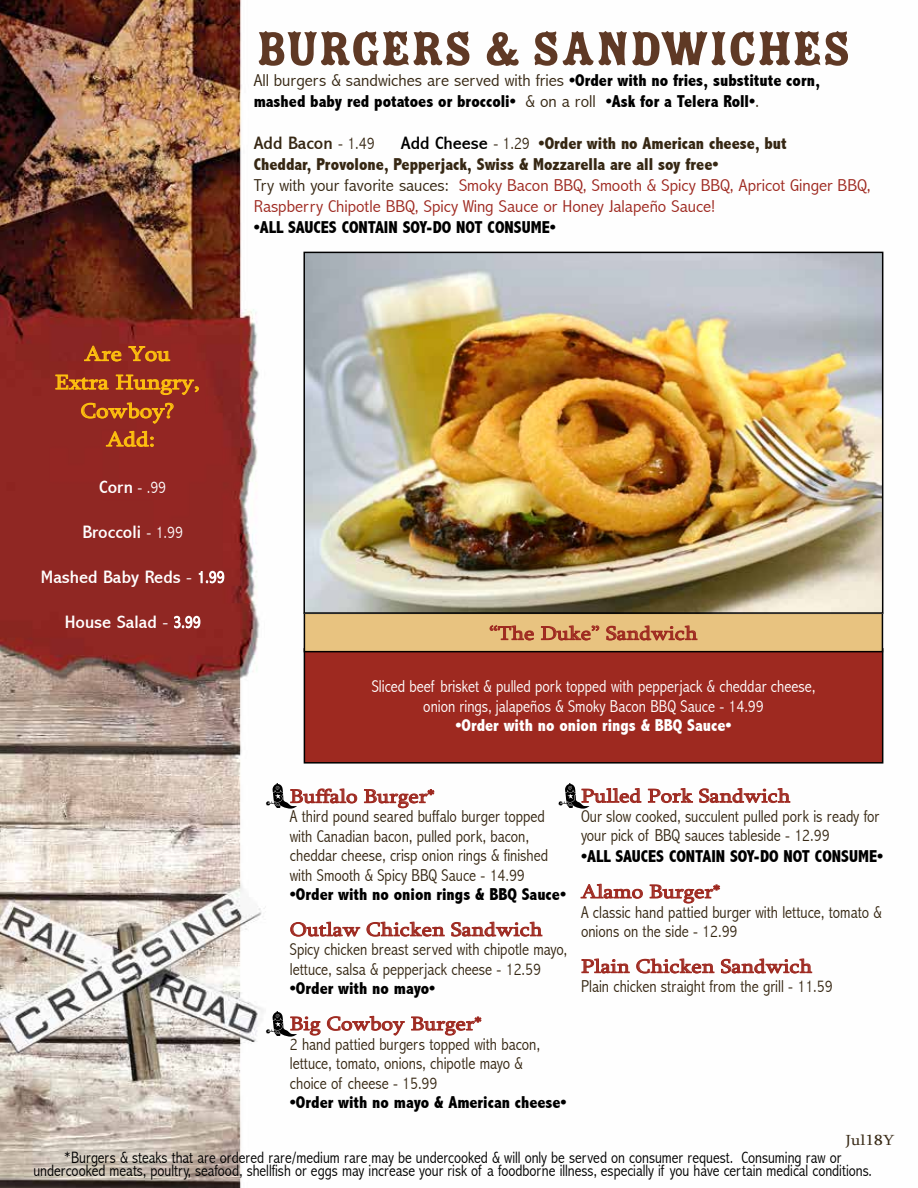
<style>
.page{position:relative;width:918px;height:1188px;background:#fff}
.page>*{position:absolute;margin:0;border:0;box-sizing:border-box;transform-origin:0 0}
.t1{font:52.5px "Zebrawood Std Fill";color:#5f3925}
.t2{font:21px/28.5px "Sylfaen";color:#fec00f;text-align:center;scale:1.15 1}
.t3{font:19.5px "Sylfaen";color:#9e2920;scale:1.15 1}
.t4{font:condensed 18px "Abadi";color:#fff;scale:1.15 1}
.t5{font:condensed 18px "Abadi";color:#362713;scale:1.15 1}
.t6{font:300 condensed 17.25px/19.5px "Abadi";color:#362713}
.t7{font:800 condensed 17.25px/21px "Abadi";color:#000}
.t8{font:300 condensed 17.25px/21px "Abadi";color:#9e2920;scale:1.15 1}
.t9{font:300 condensed 17.25px/19.5px "Abadi";color:#fff;text-align:center}
.t10{font:800 condensed 17.25px "Abadi";color:#fff}
.t11{font:300 condensed 16.5px/13.5px "Abadi";color:#000;text-align:center}
.t12{font:15px "Sylfaen";color:#362713;scale:1.15 1}
.s1{font-weight:300;color:#362713}
.s2{font-weight:300;font-size:17.25px}
.s3{font-weight:400;font-size:18px;color:#000}
.s4{color:#362713}
.s5{font-weight:800;color:#362713}
.s6{font-weight:300}
</style>
<div class="page">
<img style="left:0;top:0;width:884px;height:1188px">
<svg style="left:845px;top:1127px;width:39px;height:22px"></svg>
<svg style="left:364px;top:788px;width:71px;height:21px"></svg>
<svg style="left:290px;top:921px;width:155px;height:16px"></svg>
<svg style="left:451px;top:921px;width:92px;height:21px"></svg>
<svg style="left:327px;top:1016px;width:78px;height:21px"></svg>
<svg style="left:411px;top:1015px;width:71px;height:21px"></svg>
<svg style="left:648px;top:788px;width:45px;height:15px"></svg>
<svg style="left:699px;top:788px;width:92px;height:21px"></svg>
<svg style="left:580px;top:881px;width:63px;height:20px"></svg>
<svg style="left:649px;top:883px;width:71px;height:21px"></svg>
<svg style="left:581px;top:958px;width:49px;height:16px"></svg>
<svg style="left:636px;top:958px;width:79px;height:16px"></svg>
<svg style="left:721px;top:958px;width:92px;height:21px"></svg>
<svg style="left:266px;top:783px;width:92px;height:26px"></svg>
<div style="left:304px;top:649px;width:579px;height:114px;background:#9e2920"></div>
<div style="left:304px;top:648px;width:579px;height:116px;border:2px solid #000"></div>
<div style="left:304px;top:613px;width:578px;height:39px;background:#e8c380"></div>
<svg style="left:489px;top:625px;width:45px;height:16px"></svg>
<svg style="left:541px;top:625px;width:59px;height:16px"></svg>
<svg style="left:606px;top:625px;width:92px;height:16px"></svg>
<div style="left:304px;top:613px;width:579px;height:39px;border:2px solid #000"></div>
<img style="left:306px;top:255px;width:574px;height:356px">
<div style="left:303px;top:252px;width:580px;height:362px;border:2px solid #000"></div>
<svg style="left:84px;top:342px;width:38px;height:21px"></svg>
<svg style="left:128px;top:345px;width:43px;height:17px"></svg>
<svg style="left:55px;top:374px;width:144px;height:75px;background:#9f3a20"></svg>
<svg style="left:199px;top:571px;width:26px;height:13px"></svg>
<svg style="left:174px;top:616px;width:27px;height:13px"></svg>
<svg style="left:266px;top:1011px;width:55px;height:26px"></svg>
<svg style="left:558px;top:783px;width:84px;height:26px"></svg>
<h1 class="t1" style="left:256px;top:21px;width:596px">BURGERS &amp; SANDWICHES</h1>
<p class="t7" style="left:254px;top:70px;width:568px"><span class="s1">All burgers &amp; sandwiches are served with fries</span> •Order with no fries, substitute corn, mashed baby red potatoes or broccoli• <span class="s1">&amp; on a roll</span> •Ask for a Telera Roll•<span class="s1">.</span></p>
<p class="t5" style="left:254px;top:133px;width:107px">Add Bacon <span class="s2">- 1.49</span></p>
<p class="t8" style="left:254px;top:133px;width:538px;text-indent:147px"><span class="s3">Add Cheese</span> <span class="s4">- 1.29</span> <span class="s5">•Order with no American cheese, but<br>Cheddar, Provolone, Pepperjack, Swiss &amp; Mozzarella are all soy free•<br></span><span class="s4">Try with your favorite sauces:</span> Smoky Bacon BBQ, Smooth &amp; Spicy BBQ, Apricot Ginger BBQ, Raspberry Chipotle BBQ, Spicy Wing Sauce or Honey Jalapeño Sauce!</p>
<p class="t7" style="left:254px;top:217px;width:304px">•ALL SAUCES CONTAIN SOY-DO NOT CONSUME•</p>
<p class="t2" style="left:55px;top:339px;width:127px">Are You<br>Extra Hungry,<br>Cowboy?<br>Add:</p>
<p class="t4" style="left:99px;top:476px;width:60px">Corn <span class="s2">- .99</span></p>
<p class="t4" style="left:83px;top:521px;width:89px">Broccoli <span class="s2">- 1.99</span></p>
<p class="t4" style="left:41px;top:566px;width:161px">Mashed Baby Reds <span class="s6">-</span> <span class="s2">1.99</span></p>
<p class="t4" style="left:65px;top:611px;width:120px">House Salad <span class="s6">-</span> <span class="s2">3.99</span></p>
<p class="t3" style="left:489px;top:620px;width:183px">“The Duke” Sandwich</p>
<p class="t9" style="left:372px;top:677px;width:445px">Sliced beef brisket &amp; pulled pork topped with pepperjack &amp; cheddar cheese, onion rings, jalapeños &amp; Smoky Bacon BBQ Sauce - 14.99</p>
<p class="t10" style="left:455px;top:716px;width:278px">•Order with no onion rings &amp; BBQ Sauce•</p>
<p class="t3" style="left:290px;top:783px;width:127px">Buffalo Burger*</p>
<p class="t6" style="left:290px;top:807px;width:260px">A third pound seared buffalo burger topped with Canadian bacon, pulled pork, bacon, cheddar cheese, crisp onion rings &amp; finished with Smooth &amp; Spicy BBQ Sauce - 14.99</p>
<p class="t7" style="left:290px;top:884px;width:278px">•Order with no onion rings &amp; BBQ Sauce•</p>
<p class="t3" style="left:290px;top:916px;width:221px">Outlaw Chicken Sandwich</p>
<p class="t6" style="left:290px;top:940px;width:279px">Spicy chicken breast served with chipotle mayo, lettuce, salsa &amp; pepperjack cheese - 12.59</p>
<p class="t7" style="left:290px;top:978px;width:147px">•Order with no mayo•</p>
<p class="t3" style="left:290px;top:1010px;width:168px">Big Cowboy Burger*</p>
<p class="t6" style="left:290px;top:1034px;width:252px">2 hand pattied burgers topped with bacon, lettuce, tomato, onions, chipotle mayo &amp; choice of cheese - 15.99</p>
<p class="t7" style="left:290px;top:1092px;width:278px">•Order with no mayo &amp; American cheese•</p>
<p class="t3" style="left:581px;top:783px;width:184px">Pulled Pork Sandwich</p>
<p class="t6" style="left:581px;top:806px;width:300px">Our slow cooked, succulent pulled pork is ready for your pick of BBQ sauces tableside - 12.99</p>
<p class="t7" style="left:581px;top:846px;width:304px">•ALL SAUCES CONTAIN SOY-DO NOT CONSUME•</p>
<p class="t3" style="left:581px;top:878px;width:122px">Alamo Burger*</p>
<p class="t6" style="left:581px;top:902px;width:302px">A classic hand pattied burger with lettuce, tomato &amp; onions on the side - 12.99</p>
<p class="t3" style="left:581px;top:953px;width:203px">Plain Chicken Sandwich</p>
<p class="t6" style="left:581px;top:977px;width:253px">Plain chicken straight from the grill - 11.59</p>
<p class="t12" style="left:846px;top:1130px;width:44px">Jul18Y</p>
<p class="t11" style="left:33px;top:1151px;width:840px">*Burgers &amp; steaks that are ordered rare/medium rare may be undercooked &amp; will only be served on consumer request. Consuming raw or undercooked meats, poultry, seafood, shellfish or eggs may increase your risk of a foodborne illness, especially if you have certain medical conditions.</p>
</div>
